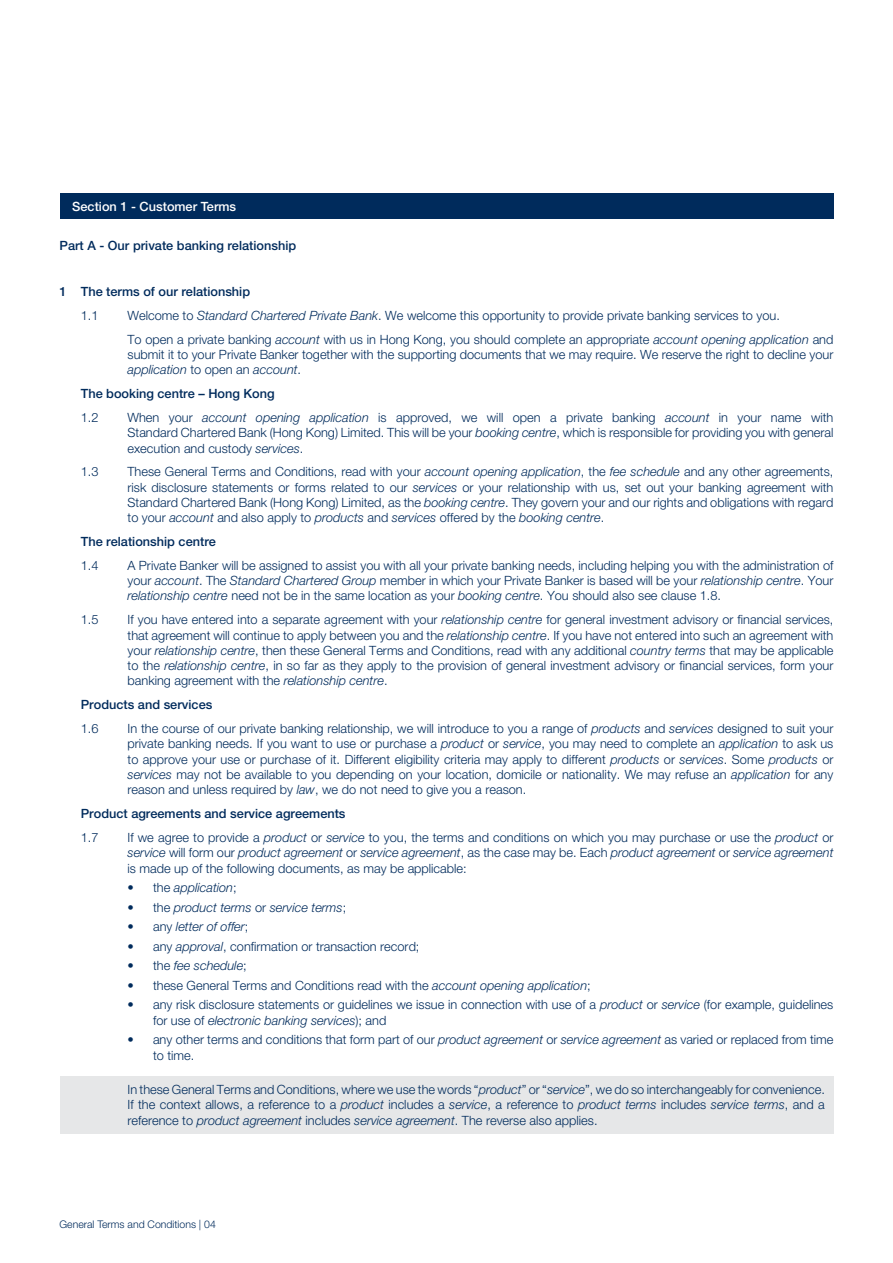
<style>
.page{position:relative;width:893px;height:1263px;background:#fff}
.page>*{position:absolute;margin:0;border:0;box-sizing:border-box;transform-origin:0 0}
.t1{font:300 12.75px/15.3px "Helvetica Neue";color:#002b5c;text-align:justify}
.t2{font:500 12.75px/23.9px "Helvetica Neue";color:#002b5c}
.t3{font:italic 300 12.75px "Helvetica Neue";color:#002b5c}
.t4{font:500 12.75px "Helvetica Neue";color:#fff}
.t5{font:300 10.5px "Helvetica Neue LT Std";color:#002b5c}
.s1{font-weight:300}
.s2{font-style:italic}
.s3{font-style:normal}
</style>
<div class="page">
<div style="left:60px;top:1076px;width:773px;height:57px;background:#e6e7e8"></div>
<div style="left:60px;top:193px;width:773px;height:26px;background:#002b5c"></div>
<p class="t4" style="left:72px;top:199px;width:165px">Section 1 - Customer Terms</p>
<p class="t2" style="left:60px;top:234px;width:238px">Part A - Our private banking relationship</p>
<p class="t2" style="left:81px;top:279px;width:171px;text-indent:-21px">1 The terms of our relationship<br><span class="s1">1.1</span></p>
<p class="t1" style="left:128px;top:303px;width:707px;line-height:23.9px">Welcome to <span class="s2">Standard Chartered Private Bank</span>. We welcome this opportunity to provide private banking services to you.<br>To open a private banking <span class="s2">account</span> with us in Hong Kong, you should complete an appropriate <span class="s2">account opening application</span> and</p>
<p class="t1" style="left:128px;top:347px;width:707px">submit it to your Private Banker together with the supporting documents that we may require. We reserve the right to decline your <span class="s2">application</span> to open an <span class="s2">account</span>.</p>
<p class="t2" style="left:81px;top:381px;width:195px">The booking centre – Hong Kong<br><span class="s1">1.2</span></p>
<p class="t1" style="left:128px;top:409px;width:707px">When your <span class="s2">account opening application</span> is approved, we will open a private banking <span class="s2">account</span> in your name with Standard Chartered Bank (Hong Kong) Limited. This will be your <span class="s2">booking centre</span>, which is responsible for providing you with general execution and custody <span class="s2">services</span>.</p>
<p class="t1" style="left:81px;top:464px;width:19px">1.3</p>
<p class="t1" style="left:128px;top:464px;width:707px">These General Terms and Conditions, read with your <span class="s2">account opening application</span>, the <span class="s2">fee schedule</span> and any other agreements, risk disclosure statements or forms related to our <span class="s2">services</span> or your relationship with us, set out your banking agreement with Standard Chartered Bank (Hong Kong) Limited, as the <span class="s2">booking centre</span>. They govern your and our rights and obligations with regard to your <span class="s2">account</span> and also apply to <span class="s2">products</span> and <span class="s2">services</span> offered by the <span class="s2">booking centre</span>.</p>
<p class="t2" style="left:81px;top:529px;width:137px">The relationship centre<br><span class="s1">1.4</span></p>
<p class="t1" style="left:128px;top:557px;width:707px">A Private Banker will be assigned to assist you with all your private banking needs, including helping you with the administration of your <span class="s2">account</span>. The <span class="s2">Standard Chartered Group</span> member in which your Private Banker is based will be your <span class="s2">relationship centre</span>. Your <span class="s2">relationship centre</span> need not be in the same location as your <span class="s2">booking centre</span>. You should also see clause 1.8.</p>
<p class="t1" style="left:81px;top:612px;width:19px">1.5</p>
<p class="t1" style="left:128px;top:612px;width:707px">If you have entered into a separate agreement with your <span class="s2">relationship centre</span> for general investment advisory or financial services, that agreement will continue to apply between you and the <span class="s2">relationship centre</span>. If you have not entered into such an agreement with your <span class="s2">relationship centre</span>, then these General Terms and Conditions, read with any additional <span class="s2">country terms</span> that may be applicable to the <span class="s2">relationship centre</span>, in so far as they apply to the provision of general investment advisory or financial services, form your banking agreement with the <span class="s2">relationship centre</span>.</p>
<p class="t2" style="left:81px;top:693px;width:133px">Products and services<br><span class="s1">1.6</span></p>
<p class="t1" style="left:128px;top:721px;width:707px">In the course of our private banking relationship, we will introduce to you a range of <span class="s2">products</span> and <span class="s2">services</span> designed to suit your private banking needs. If you want to use or purchase a <span class="s2">product</span> or <span class="s2">service</span>, you may need to complete an <span class="s2">application</span> to ask us to approve your use or purchase of it. Different eligibility criteria may apply to different <span class="s2">products</span> or <span class="s2">services</span>. Some <span class="s2">products</span> or <span class="s2">services</span> may not be available to you depending on your location, domicile or nationality. We may refuse an <span class="s2">application</span> for any reason and unless required by <span class="s2">law</span>, we do not need to give you a reason.</p>
<p class="t2" style="left:81px;top:801px;width:266px">Product agreements and service agreements<br><span class="s1">1.7</span></p>
<p class="t1" style="left:128px;top:829px;width:707px">If we agree to provide a <span class="s2">product</span> or <span class="s2">service</span> to you, the terms and conditions on which you may purchase or use the <span class="s2">product</span> or <span class="s2">service</span> will form our <span class="s2">product agreement</span> or <span class="s2">service agreement</span>, as the case may be. Each <span class="s2">product agreement</span> or <span class="s2">service agreement </span>is made up of the following documents, as may be applicable:</p>
<p class="t3" style="left:128px;top:880px;width:111px"><span class="s3">• the</span> application<span class="s3">;</span></p>
<p class="t3" style="left:128px;top:899px;width:220px"><span class="s3">• the</span> product terms <span class="s3">or</span> service terms<span class="s3">;</span></p>
<p class="t3" style="left:128px;top:919px;width:122px"><span class="s3">• any</span> letter of offer<span class="s3">;</span></p>
<p class="t1" style="left:128px;top:938px;width:293px">• any <span class="s2">approval</span>, confirmation or transaction record;</p>
<p class="t3" style="left:128px;top:958px;width:121px"><span class="s3">• the</span> fee schedule<span class="s3">;</span></p>
<p class="t1" style="left:128px;top:977px;width:465px">• these General Terms and Conditions read with the <span class="s2">account opening application</span>;</p>
<p class="t1" style="left:153px;top:997px;width:682px;text-indent:-25px">• any risk disclosure statements or guidelines we issue in connection with use of a <span class="s2">product</span> or <span class="s2">service</span> (for example, guidelines for use of <span class="s2">electronic banking services</span>); and</p>
<p class="t1" style="left:153px;top:1032px;width:682px;text-indent:-25px">• any other terms and conditions that form part of our <span class="s2">product agreement</span> or <span class="s2">service agreement</span> as varied or replaced from time to time.</p>
<p class="t1" style="left:127px;top:1081px;width:699px">In these General Terms and Conditions, where we use the words “<span class="s2">product</span>” or “<span class="s2">service</span>”, we do so interchangeably for convenience.<br>If the context allows, a reference to a <span class="s2">product</span> includes a <span class="s2">service</span>, a reference to <span class="s2">product terms</span> includes <span class="s2">service terms</span>, and a reference to <span class="s2">product agreement</span> includes <span class="s2">service agreement</span>. The reverse also applies.</p>
<p class="t5" style="left:60px;top:1218px;width:158px">General Terms and Conditions | 04</p>
</div>
